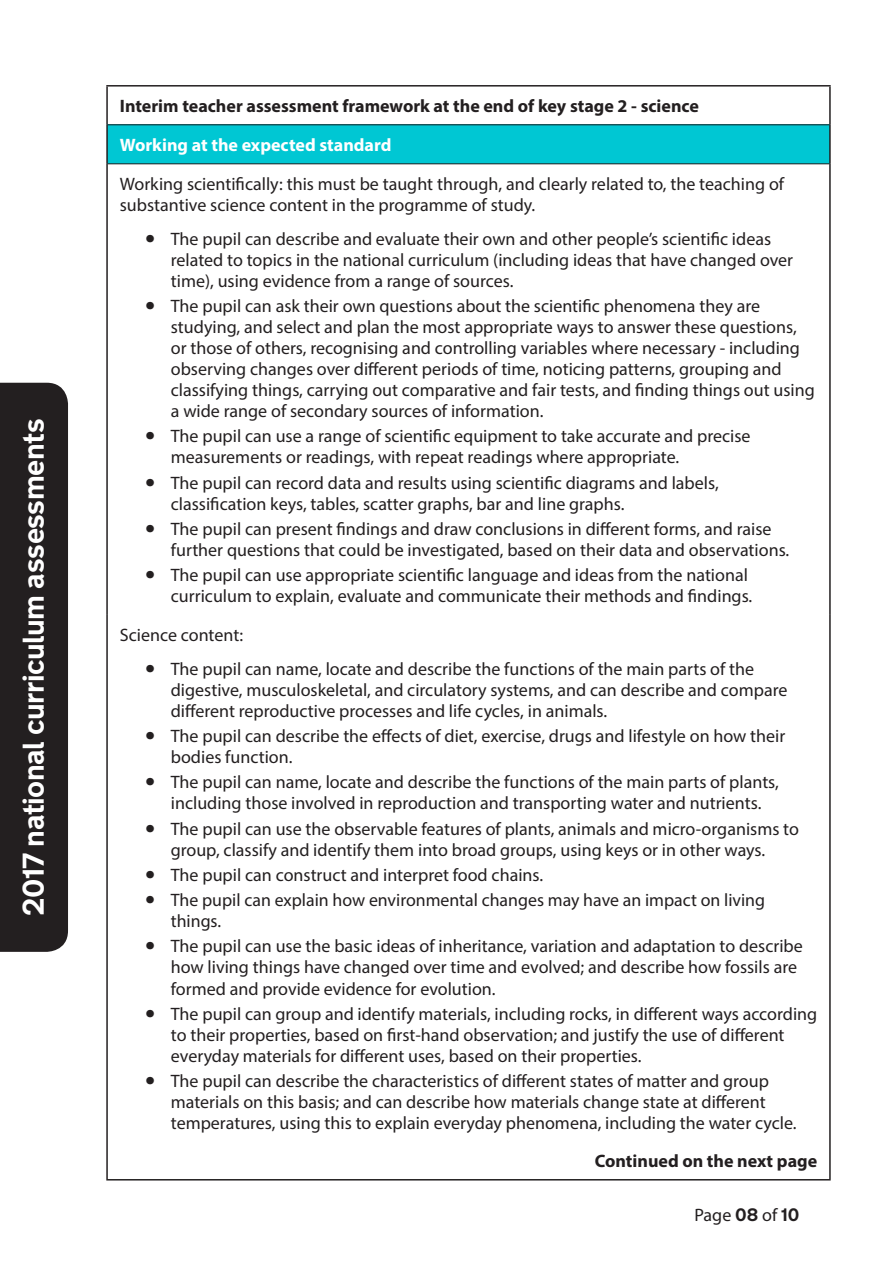
<style>
.page{position:relative;width:893px;height:1263px;background:#fff}
.page>*{position:absolute;margin:0;border:0;box-sizing:border-box;transform-origin:0 0}
.t1{font:700 30px "New Transport";letter-spacing:-.015em;color:#fff}
.t2{font:300 30px "New Transport";letter-spacing:-.02em;color:#fff}
.P__paragraph_text{font:18px/21px "Myriad Pro";color:#231f20}
.P__paragraph_text-2{font:700 18px "Myriad Pro";color:#231f20}
.P__paragraph_text-3{font:700 18px "Myriad Pro";color:#fff}
.s1{font-size:36px}
.s2{font-family:"New Transport";font-weight:700}
</style>
<div class="page">
<div style="left:0;top:383px;width:68px;height:569px;background:#231f20"></div>
<div style="left:107px;top:125px;width:723px;height:39px;background:#00c7d3"></div>
<hr style="left:106px;top:85px;width:725px;height:2px;background:#231f20">
<hr style="left:106px;top:87px;width:2px;height:38px;background:#231f20">
<hr style="left:829px;top:87px;width:2px;height:38px;background:#231f20">
<hr style="left:106px;top:125px;width:2px;height:39px;background:#231f20">
<hr style="left:829px;top:125px;width:2px;height:39px;background:#231f20">
<hr style="left:106px;top:164px;width:2px;height:451px;background:#231f20">
<hr style="left:829px;top:164px;width:2px;height:451px;background:#231f20">
<hr style="left:106px;top:615px;width:2px;height:564px;background:#231f20">
<hr style="left:829px;top:615px;width:2px;height:564px;background:#231f20">
<hr style="left:106px;top:1179px;width:725px;height:1px;background:#231f20">
<hr style="left:108px;top:124px;width:721px;height:1px;background:#231f20">
<hr style="left:108px;top:163px;width:721px;height:1px;background:#231f20">
<h1 class="t1" style="left:14px;top:916px;width:499px;rotate:-90deg">2017 national curriculum assessments</h1>
<h1 class="t2" style="left:15px;top:881px;width:429px;rotate:-90deg">National Curriculum asse sments</h1>
<p class="P__paragraph_text-2" style="left:120px;top:94px;width:581px">Interim teacher assessment framework at the end of key stage 2 - science</p>
<p class="P__paragraph_text-3" style="left:120px;top:133px;width:273px">Working at the expected standard</p>
<p class="P__paragraph_text" style="left:120px;top:173px;width:666px">Working scientifically: this must be taught through, and clearly related to, the teaching of substantive science content in the programme of study.</p>
<p class="P__paragraph_text" style="left:171px;top:228px;width:624px;text-indent:-26px"><span class="s1">•</span> The pupil can describe and evaluate their own and other people’s scientific ideas related to topics in the national curriculum (including ideas that have changed over time), using evidence from a range of sources.</p>
<p class="P__paragraph_text" style="left:171px;top:295px;width:645px;text-indent:-26px"><span class="s1">•</span> The pupil can ask their own questions about the scientific phenomena they are studying, and select and plan the most appropriate ways to answer these questions, or those of others, recognising and controlling variables where necessary - including observing changes over different periods of time, noticing patterns, grouping and classifying things, carrying out comparative and fair tests, and finding things out using a wide range of secondary sources of information.</p>
<p class="P__paragraph_text" style="left:171px;top:426px;width:581px;text-indent:-26px"><span class="s1">•</span> The pupil can use a range of scientific equipment to take accurate and precise measurements or readings, with repeat readings where appropriate.</p>
<p class="P__paragraph_text" style="left:171px;top:472px;width:549px;text-indent:-26px"><span class="s1">•</span> The pupil can record data and results using scientific diagrams and labels, classification keys, tables, scatter graphs, bar and line graphs.</p>
<p class="P__paragraph_text" style="left:171px;top:518px;width:620px;text-indent:-26px"><span class="s1">•</span> The pupil can present findings and draw conclusions in different forms, and raise further questions that could be investigated, based on their data and observations.</p>
<p class="P__paragraph_text" style="left:145px;top:564px;width:608px;text-align:right"><span class="s1">•</span> The pupil can use appropriate scientific language and ideas from the national curriculum to explain, evaluate and communicate their methods and findings.</p>
<p class="P__paragraph_text" style="left:120px;top:624px;width:125px">Science content:</p>
<p class="P__paragraph_text" style="left:171px;top:658px;width:618px;text-indent:-26px"><span class="s1">•</span> The pupil can name, locate and describe the functions of the main parts of the digestive, musculoskeletal, and circulatory systems, and can describe and compare different reproductive processes and life cycles, in animals.</p>
<p class="P__paragraph_text" style="left:171px;top:725px;width:616px;text-indent:-26px"><span class="s1">•</span> The pupil can describe the effects of diet, exercise, drugs and lifestyle on how their bodies function.</p>
<p class="P__paragraph_text" style="left:145px;top:772px;width:635px;text-align:center"><span class="s1">•</span> The pupil can name, locate and describe the functions of the main parts of plants, including those involved in reproduction and transporting water and nutrients.</p>
<p class="P__paragraph_text" style="left:145px;top:818px;width:655px;text-align:center"><span class="s1">•</span> The pupil can use the observable features of plants, animals and micro-organisms to group, classify and identify them into broad groups, using keys or in other ways.</p>
<p class="P__paragraph_text" style="left:145px;top:864px;width:399px"><span class="s1">•</span> The pupil can construct and interpret food chains.</p>
<p class="P__paragraph_text" style="left:171px;top:889px;width:596px;text-indent:-26px"><span class="s1">•</span> The pupil can explain how environmental changes may have an impact on living things.</p>
<p class="P__paragraph_text" style="left:171px;top:936px;width:633px;text-indent:-26px"><span class="s1">•</span> The pupil can use the basic ideas of inheritance, variation and adaptation to describe how living things have changed over time and evolved; and describe how fossils are formed and provide evidence for evolution.</p>
<p class="P__paragraph_text" style="left:171px;top:1003px;width:648px;text-indent:-26px"><span class="s1">•</span> The pupil can group and identify materials, including rocks, in different ways according to their properties, based on first-hand observation; and justify the use of different everyday materials for different uses, based on their properties.</p>
<p class="P__paragraph_text" style="left:171px;top:1070px;width:627px;text-indent:-26px"><span class="s1">•</span> The pupil can describe the characteristics of different states of matter and group materials on this basis; and can describe how materials change state at different temperatures, using this to explain everyday phenomena, including the water cycle.</p>
<p class="P__paragraph_text-2" style="left:595px;top:1149px;width:224px">Continued on the next page</p>
<p class="P__paragraph_text" style="left:694px;top:1204px;width:106px">Page <span class="s2">08</span> of <span class="s2">10</span></p>
</div>
